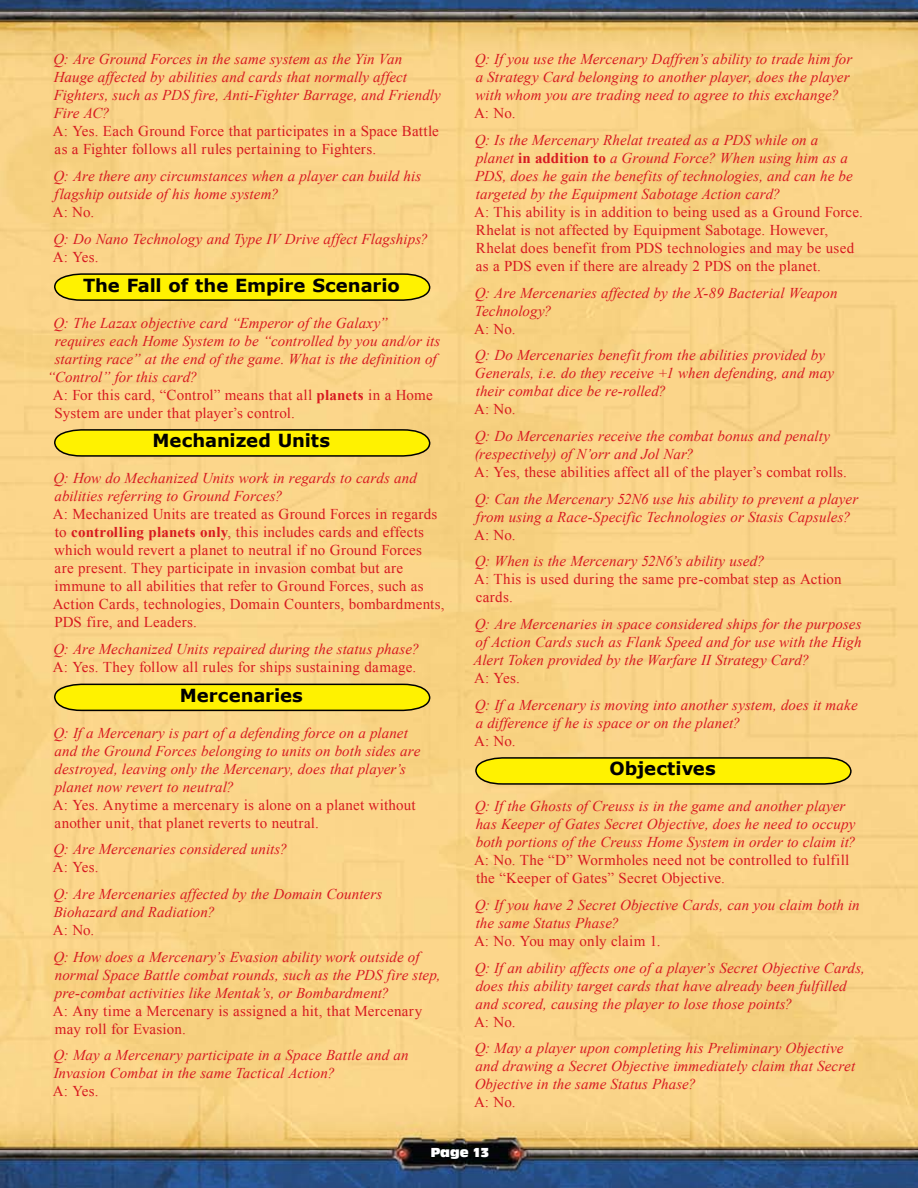
<style>
.page{position:relative;width:918px;height:1188px;background:#fff}
.page>*{position:absolute;margin:0;border:0;box-sizing:border-box;transform-origin:0 0}
.t1{font:700 18px "Verdana";letter-spacing:-.005em;color:#000}
.t2{font:italic 15px/18px "Times New Roman";letter-spacing:.005em;color:#d71920}
.t3{font:15px/18px "Times New Roman";letter-spacing:.015em;color:#d71920}
.t4{font:13.5px "Antique Oli T Comp";color:#fff}
.s1{font-weight:700}
.s2{font-weight:700;font-style:normal}
</style>
<div class="page">
<img style="left:0;top:0;width:918px;height:1188px">
<svg style="left:53px;top:273px;width:378px;height:29px;background:#e3d50b"></svg>
<svg style="left:53px;top:428px;width:378px;height:29px;background:#e3d50b"></svg>
<svg style="left:53px;top:683px;width:378px;height:29px;background:#e3d50a"></svg>
<svg style="left:474px;top:756px;width:378px;height:29px;background:#e3d50b"></svg>
<p class="t2" style="left:54px;top:50px;width:389px">Q: Are Ground Forces in the same system as the Yin Van Hauge affected by abilities and cards that normally affect Fighters, such as PDS fire, Anti-Fighter Barrage, and Friendly Fire AC?</p>
<p class="t3" style="left:53px;top:122px;width:388px">A: Yes. Each Ground Force that participates in a Space Battle as a Fighter follows all rules pertaining to Fighters.</p>
<p class="t2" style="left:54px;top:167px;width:369px">Q: Are there any circumstances when a player can build his flagship outside of his home system?</p>
<p class="t3" style="left:53px;top:203px;width:43px">A: No.</p>
<p class="t2" style="left:54px;top:229px;width:376px">Q: Do Nano Technology and Type IV Drive affect Flagships?</p>
<p class="t3" style="left:53px;top:247px;width:47px">A: Yes.</p>
<p class="t1" style="left:83px;top:273px;width:318px">The Fall of the Empire Scenario</p>
<p class="t2" style="left:54px;top:313px;width:336px">Q: The Lazax objective card “Emperor of the Galaxy”</p>
<p class="t2" style="left:55px;top:331px;width:387px">requires each Home System to be “controlled by you and/or its</p>
<p class="t2" style="left:55px;top:349px;width:384px">starting race” at the end of the game. What is the definition of</p>
<p class="t2" style="left:47px;top:367px;width:152px">“Control” for this card?</p>
<p class="t3" style="left:53px;top:385px;width:381px">A: For this card, “Control” means that all <span class="s1">planets</span> in a Home</p>
<p class="t3" style="left:54px;top:403px;width:242px">System are under that player’s control.</p>
<p class="t1" style="left:153px;top:429px;width:179px">Mechanized Units</p>
<p class="t2" style="left:54px;top:469px;width:365px">Q: How do Mechanized Units work in regards to cards and abilities referring to Ground Forces?</p>
<p class="t3" style="left:53px;top:505px;width:393px">A: Mechanized Units are treated as Ground Forces in regards to <span class="s1">controlling planets only</span>, this includes cards and effects which would revert a planet to neutral if no Ground Forces<br>are present. They participate in invasion combat but are immune to all abilities that refer to Ground Forces, such as Action Cards, technologies, Domain Counters, bombardments, PDS fire, and Leaders.</p>
<p class="t2" style="left:54px;top:640px;width:367px">Q: Are Mechanized Units repaired during the status phase?</p>
<p class="t3" style="left:53px;top:658px;width:365px">A: Yes. They follow all rules for ships sustaining damage.</p>
<p class="t1" style="left:180px;top:684px;width:125px">Mercenaries</p>
<p class="t2" style="left:54px;top:723px;width:368px">Q: If a Mercenary is part of a defending force on a planet and the Ground Forces belonging to units on both sides are destroyed, leaving only the Mercenary, does that player’s planet now revert to neutral?</p>
<p class="t3" style="left:53px;top:796px;width:364px">A: Yes. Anytime a mercenary is alone on a planet without another unit, that planet reverts to neutral.</p>
<p class="t2" style="left:54px;top:840px;width:235px">Q: Are Mercenaries considered units?</p>
<p class="t3" style="left:53px;top:858px;width:47px">A: Yes.</p>
<p class="t2" style="left:54px;top:885px;width:330px">Q: Are Mercenaries affected by the Domain Counters<br>Biohazard and Radiation?</p>
<p class="t3" style="left:53px;top:921px;width:43px">A: No.</p>
<p class="t2" style="left:54px;top:947px;width:388px">Q: How does a Mercenary’s Evasion ability work outside of normal Space Battle combat rounds, such as the PDS fire step, pre-combat activities like Mentak’s, or Bombardment?</p>
<p class="t3" style="left:53px;top:1001px;width:371px">A: Any time a Mercenary is assigned a hit, that Mercenary may roll for Evasion.</p>
<p class="t2" style="left:54px;top:1046px;width:356px">Q: May a Mercenary participate in a Space Battle and an<br>Invasion Combat in the same Tactical Action?</p>
<p class="t3" style="left:53px;top:1082px;width:47px">A: Yes.</p>
<p class="t2" style="left:475px;top:50px;width:379px">Q: If you use the Mercenary Daffren’s ability to trade him for a Strategy Card belonging to another player, does the player with whom you are trading need to agree to this exchange?</p>
<p class="t3" style="left:474px;top:104px;width:43px">A: No.</p>
<p class="t2" style="left:475px;top:131px;width:380px">Q: Is the Mercenary Rhelat treated as a PDS while on a planet <span class="s2">in addition to</span> a Ground Force? When using him as a PDS, does he gain the benefits of technologies, and can he be targeted by the Equipment Sabotage Action card?</p>
<p class="t3" style="left:474px;top:203px;width:390px">A: This ability is in addition to being used as a Ground Force.<br>Rhelat is not affected by Equipment Sabotage. However, Rhelat does benefit from PDS technologies and may be used as a PDS even if there are already 2 PDS on the planet.</p>
<p class="t2" style="left:475px;top:283px;width:364px">Q: Are Mercenaries affected by the X-89 Bacterial Weapon<br>Technology?</p>
<p class="t3" style="left:474px;top:319px;width:43px">A: No.</p>
<p class="t2" style="left:475px;top:346px;width:361px">Q: Do Mercenaries benefit from the abilities provided by<br>Generals, i.e. do they receive +1 when defending, and may their combat dice be re-rolled?</p>
<p class="t3" style="left:474px;top:400px;width:43px">A: No.</p>
<p class="t2" style="left:475px;top:427px;width:357px">Q: Do Mercenaries receive the combat bonus and penalty (respectively) of N’orr and Jol Nar?</p>
<p class="t3" style="left:474px;top:463px;width:374px">A: Yes, these abilities affect all of the player’s combat rolls.</p>
<p class="t2" style="left:475px;top:489px;width:385px">Q: Can the Mercenary 52N6 use his ability to prevent a player from using a Race-Specific Technologies or Stasis Capsules?</p>
<p class="t3" style="left:474px;top:525px;width:43px">A: No.</p>
<p class="t2" style="left:475px;top:552px;width:291px">Q: When is the Mercenary 52N6’s ability used?</p>
<p class="t3" style="left:474px;top:570px;width:369px">A: This is used during the same pre-combat step as Action cards.</p>
<p class="t2" style="left:473px;top:615px;width:390px;text-align:justify">Q: Are Mercenaries in space considered ships for the purposes of Action Cards such as Flank Speed and for use with the High Alert Token provided by the Warfare II Strategy Card?</p>
<p class="t3" style="left:474px;top:669px;width:47px">A: Yes.</p>
<p class="t2" style="left:475px;top:695px;width:384px">Q: If a Mercenary is moving into another system, does it make a difference if he is space or on the planet?</p>
<p class="t3" style="left:474px;top:731px;width:43px">A: No.</p>
<p class="t1" style="left:609px;top:757px;width:108px">Objectives</p>
<p class="t2" style="left:475px;top:797px;width:383px">Q: If the Ghosts of Creuss is in the game and another player has Keeper of Gates Secret Objective, does he need to occupy both portions of the Creuss Home System in order to claim it?</p>
<p class="t3" style="left:474px;top:851px;width:377px">A: No. The “D” Wormholes need not be controlled to fulfill the “Keeper of Gates” Secret Objective.</p>
<p class="t2" style="left:475px;top:896px;width:386px">Q: If you have 2 Secret Objective Cards, can you claim both in the same Status Phase?</p>
<p class="t3" style="left:474px;top:932px;width:188px">A: No. You may only claim 1.</p>
<p class="t2" style="left:475px;top:958px;width:392px">Q: If an ability affects one of a player’s Secret Objective Cards, does this ability target cards that have already been fulfilled and scored, causing the player to lose those points?</p>
<p class="t3" style="left:474px;top:1012px;width:43px">A: No.</p>
<p class="t2" style="left:475px;top:1039px;width:382px">Q: May a player upon completing his Preliminary Objective and drawing a Secret Objective immediately claim that Secret<br>Objective in the same Status Phase?</p>
<p class="t3" style="left:474px;top:1093px;width:43px">A: No.</p>
<p class="t4" style="left:431px;top:1145px;width:60px">Page 13</p>
</div>
